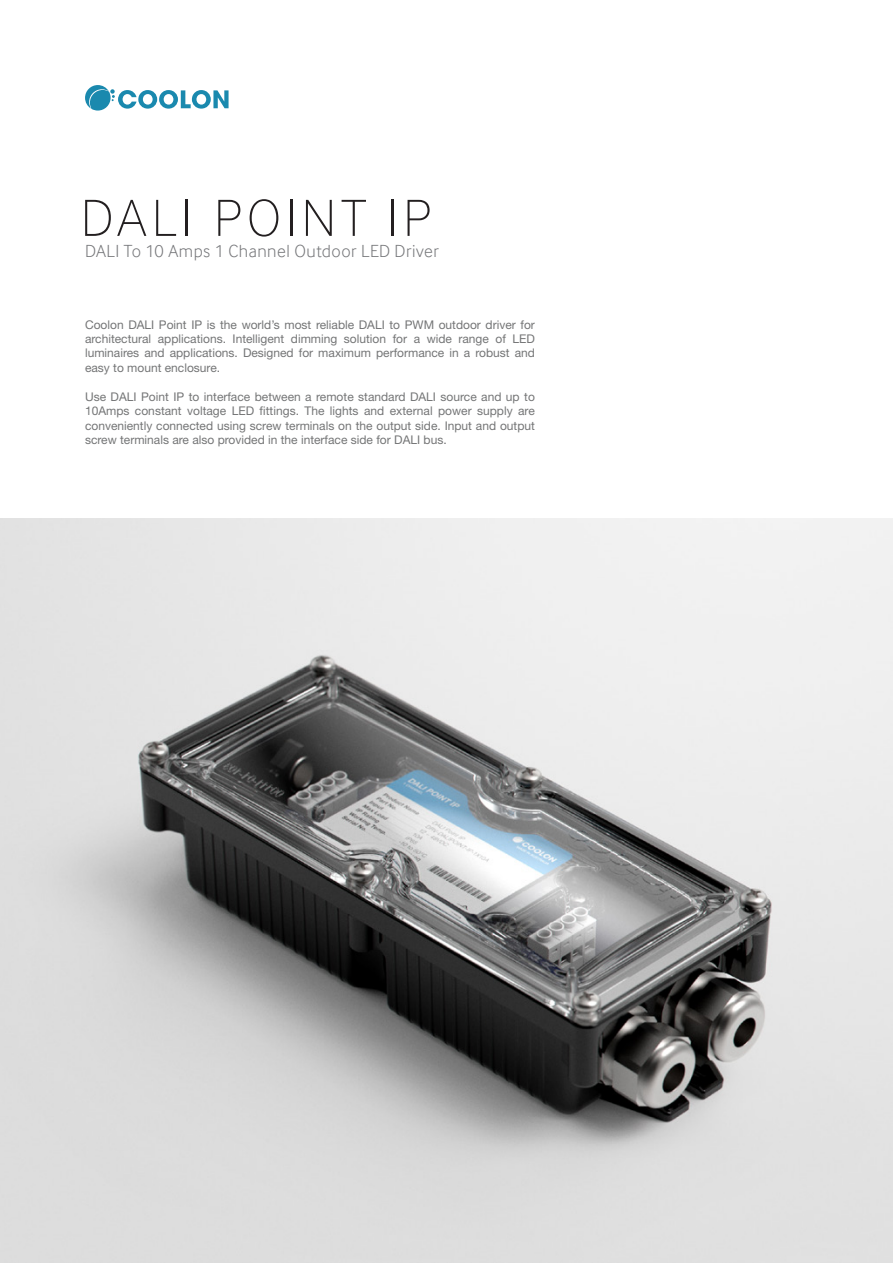
<style>
.page{position:relative;width:893px;height:1263px;background:#fff}
.page>*{position:absolute;margin:0;border:0;box-sizing:border-box;transform-origin:0 0}
.t1{font:100 54px "Inter Face";letter-spacing:.095em;color:#231f20}
.subtitle{font:300 18px "Inter Face";letter-spacing:.03em;color:#757679}
.t2{font:12px/14.4px "Helvetica Neue LT Std";color:#747576;text-align:justify}
</style>
<div class="page">
<img style="left:0;top:519px;width:893px;height:744px">
<svg style="left:85px;top:85px;width:144px;height:26px"></svg>
<p class="t1" style="left:81px;top:187px;width:351px">DALI POINT IP</p>
<p class="subtitle" style="left:85px;top:241px;width:355px">DALI To 10 Amps 1 Channel Outdoor LED Driver</p>
<p class="t2" style="left:85px;top:317px;width:451px">Coolon DALI Point IP is the world’s most reliable DALI to PWM outdoor driver for architectural applications. Intelligent dimming solution for a wide range of LED luminaires and applications. Designed for maximum performance in a robust and easy to mount enclosure.</p>
<p class="t2" style="left:85px;top:389px;width:451px">Use DALI Point IP to interface between a remote standard DALI source and up to 10Amps constant voltage LED fittings. The lights and external power supply are conveniently connected using screw terminals on the output side. Input and output screw terminals are also provided in the interface side for DALI bus.</p>
</div>
